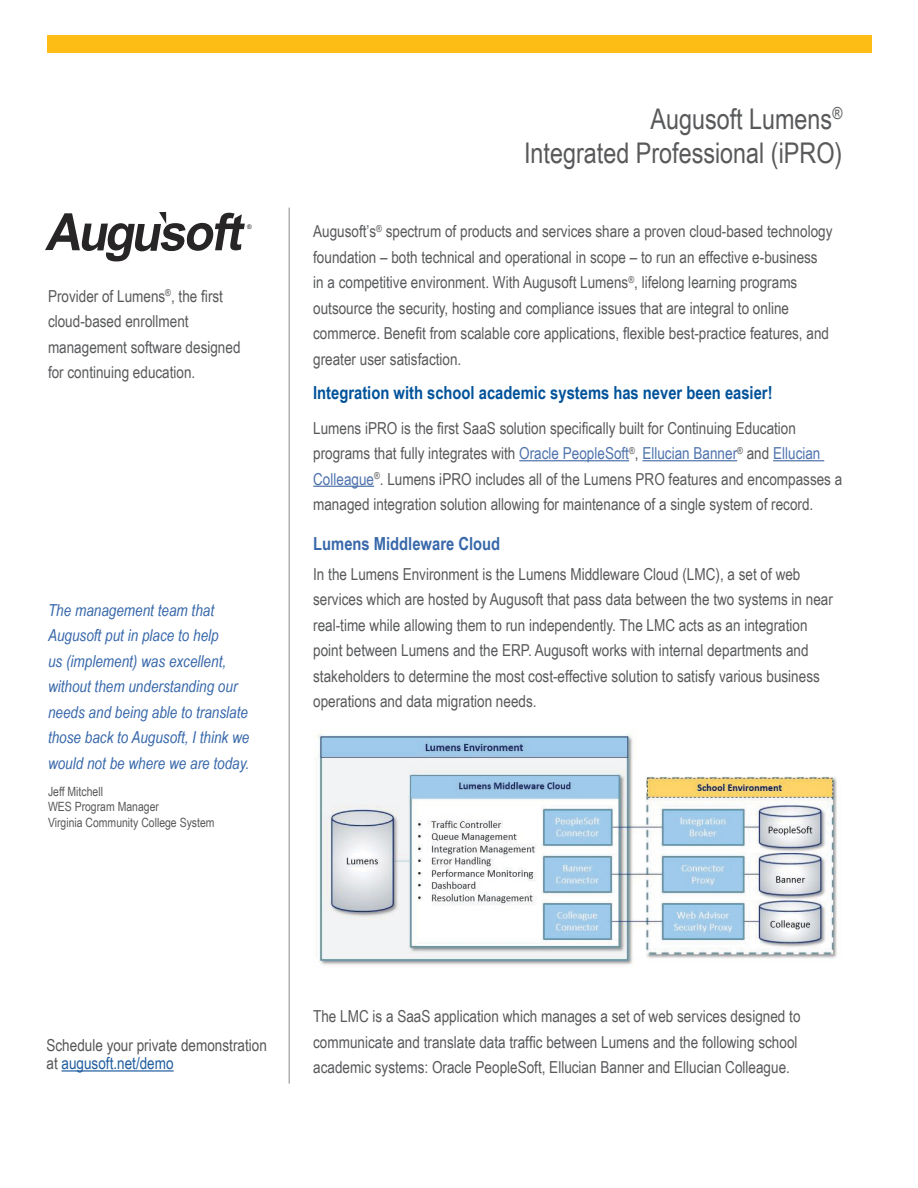
<style>
.page{position:relative;width:918px;height:1188px;background:#fff}
.page>*{position:absolute;margin:0;border:0;box-sizing:border-box;transform-origin:0 0}
.Headline{font:28.5px/34.2px "Arial Narrow";color:#58595b;text-align:right}
.Copy{font:700 18px "Arial Narrow";color:#00529a}
.Subhead{font:700 18px "Arial Narrow";color:#3868aa}
.Copy-2{font:16.5px/25.5px "Arial Narrow";color:#58595b}
.t1{font:italic 16.5px/25.5px "Arial Narrow";color:#3868aa}
.t2{font:16.5px/18px "Arial Narrow";color:#555656}
.Quote_byline{font:12.75px "Arial Narrow";color:#58595b}
.t3{font:6.3px "Arial";color:#272525}
.s1{color:#4f73ad}
.s2{color:#215e9f}
</style>
<div class="page">
<hr style="left:519px;top:460px;width:110px;height:1px;background:#4f73ad">
<hr style="left:642px;top:460px;width:95px;height:1px;background:#4f73ad">
<hr style="left:773px;top:460px;width:51px;height:1px;background:#4f73ad">
<hr style="left:313px;top:486px;width:61px;height:1px;background:#4f73ad">
<div style="left:47px;top:35px;width:825px;height:17px;background:#febd15"></div>
<hr style="left:289px;top:208px;width:1px;height:876px;background:#949698">
<svg style="left:45px;top:212px;width:200px;height:49px"></svg>
<img style="left:313px;top:731px;width:524px;height:234px">
<hr style="left:62px;top:1070px;width:112px;height:2px;background:#215e9f">
<p class="t3" style="left:247px;top:223px;width:6px">®</p>
<p class="Copy-2" style="left:48px;top:283px;width:194px">Provider of Lumens<sup>®</sup>, the first cloud-based enrollment management software designed for continuing education.</p>
<p class="t1" style="left:48px;top:597px;width:203px">The management team that<br>Augusoft put in place to help<br>us (implement) was excellent, without them understanding our needs and being able to translate those back to Augusoft, I think we would not be where we are today.</p>
<p class="Quote_byline" style="left:48px;top:782px;width:57px">Jeff Mitchell</p>
<p class="Quote_byline" style="left:48px;top:798px;width:112px">WES Program Manager</p>
<p class="Quote_byline" style="left:48px;top:813px;width:168px">Virginia Community College System</p>
<p class="Headline" style="left:524px;top:101px;width:320px">Augusoft Lumens<sup>®<br></sup>Integrated Professional (iPRO)</p>
<p class="Copy-2" style="left:313px;top:218px;width:521px">Augusoft’s<sup>®</sup> spectrum of products and services share a proven cloud-based technology foundation – both technical and operational in scope – to run an effective e-business<br>in a competitive environment. With Augusoft Lumens<sup>®</sup>, lifelong learning programs outsource the security, hosting and compliance issues that are integral to online commerce. Benefit from scalable core applications, flexible best-practice features, and greater user satisfaction.</p>
<p class="Copy" style="left:313px;top:379px;width:461px">Integration with school academic systems has never been easier!</p>
<p class="Copy-2" style="left:313px;top:414px;width:531px">Lumens iPRO is the first SaaS solution specifically built for Continuing Education programs that fully integrates with <span class="s1">Oracle PeopleSoft</span><sup>®</sup>, <span class="s1">Ellucian Banner</span><sup>®</sup> and <span class="s1">Ellucian Colleague</span><sup>®</sup>. Lumens iPRO includes all of the Lumens PRO features and encompasses a managed integration solution allowing for maintenance of a single system of record.</p>
<p class="Subhead" style="left:313px;top:530px;width:189px">Lumens Middleware Cloud</p>
<p class="Copy-2" style="left:313px;top:560px;width:521px">In the Lumens Environment is the Lumens Middleware Cloud (LMC), a set of web services which are hosted by Augusoft that pass data between the two systems in near real-time while allowing them to run independently. The LMC acts as an integration point between Lumens and the ERP. Augusoft works with internal departments and stakeholders to determine the most cost-effective solution to satisfy various business operations and data migration needs.</p>
<p class="t2" style="left:46px;top:1036px;width:222px">Schedule your private demonstration at <span class="s2">augusoft.net/demo</span></p>
<p class="Copy-2" style="left:313px;top:1003px;width:489px">The LMC is a SaaS application which manages a set of web services designed to communicate and translate data traffic between Lumens and the following school academic systems: Oracle PeopleSoft, Ellucian Banner and Ellucian Colleague.</p>
</div>
